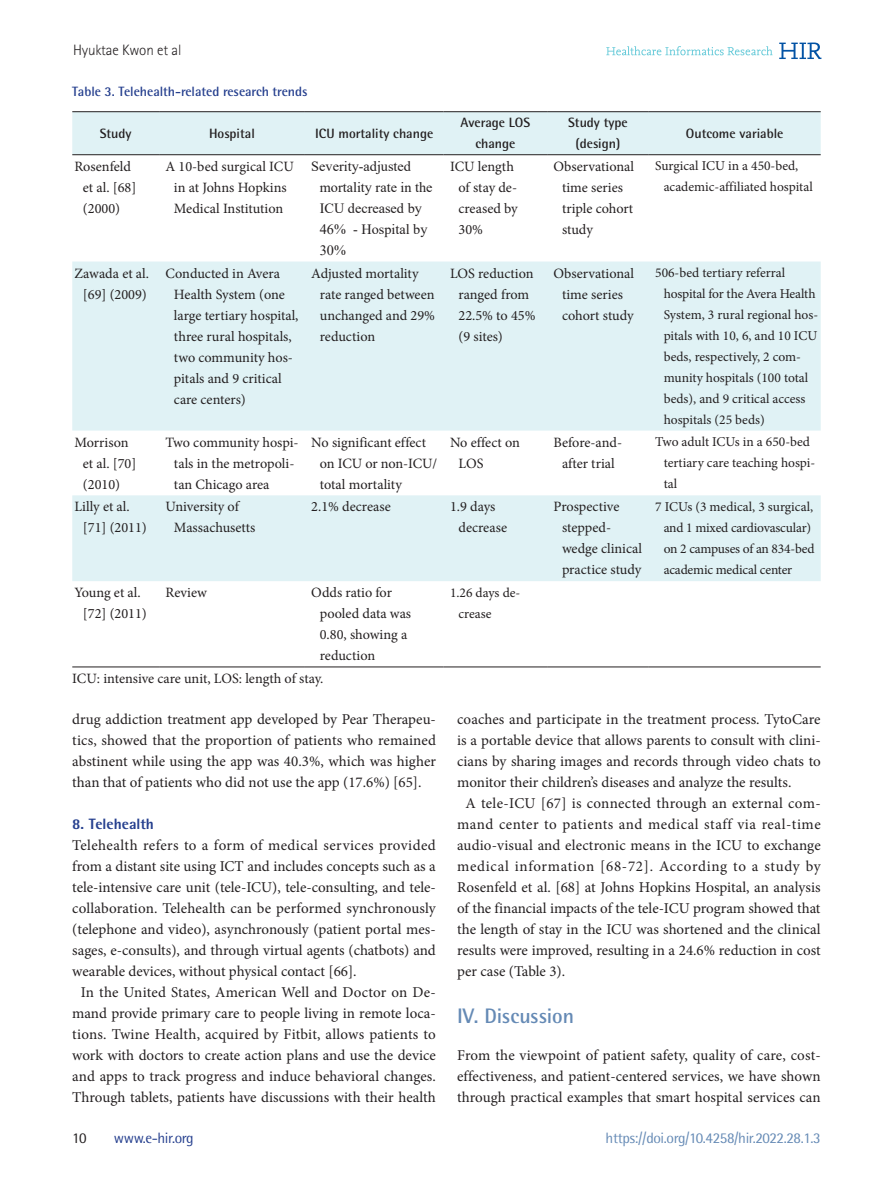
<style>
.page{position:relative;width:893px;height:1191px;background:#fff}
.page>*{position:absolute;margin:0;border:0;box-sizing:border-box;transform-origin:0 0}
.t1{font:700 21px "Rotis Semi Sans Std";color:#658ab5}
.t2{font:15px/21px "Minion Pro";color:#231f20;text-align:justify}
.t3{font:15px "Minion Pro";letter-spacing:.03em;color:#231f20}
.t4{font:15px "Minion Pro";letter-spacing:.035em;color:#231f20}
.t5{font:15px "Minion Pro";letter-spacing:.02em;color:#231f20}
.t6{font:15px "Minion Pro";letter-spacing:.045em;color:#231f20}
.t7{font:15px "Rotis Semi Sans Std";letter-spacing:-.025em;color:#658ab5}
.t8{font:300 15px "Rotis Sans Serif Std";letter-spacing:-.01em;color:#231f20}
.t9{font:15px "Rotis Semi Sans Std";letter-spacing:-.025em;color:#253f8e}
.t10{font:800 15px "Rotis Semi Sans Std";color:#253f8e}
.t11{font:15px "Rotis Semi Sans Std";color:#231f20}
.t12{font:14.25px/21px "Minion Pro";color:#231f20}
.t13{font:14.25px/21px "Times New Roman";color:#231f20}
.t14{font:13.5px/21px "Minion Pro";letter-spacing:-.005em;color:#231f20}
.t15{font:700 13.5px/21px "Rotis Semi Sans Std";color:#231f20;text-align:center}
.t16{font:700 13.5px "Rotis Semi Sans Std";letter-spacing:-.005em;color:#253f8e}
</style>
<div class="page">
<svg style="left:779px;top:43px;width:42px;height:16px"></svg>
<svg style="left:606px;top:46px;width:166px;height:9px"></svg>
<svg style="left:72px;top:112px;width:749px;height:469px;fill:#e0f2f5"></svg>
<hr style="left:72px;top:666px;width:87px;height:1px;background:#231f20">
<hr style="left:159px;top:666px;width:146px;height:1px;background:#231f20">
<hr style="left:305px;top:666px;width:139px;height:1px;background:#231f20">
<hr style="left:444px;top:666px;width:103px;height:1px;background:#231f20">
<hr style="left:547px;top:666px;width:102px;height:1px;background:#231f20">
<hr style="left:649px;top:666px;width:172px;height:1px;background:#231f20">
<hr style="left:72px;top:111px;width:87px;height:1px;background:#231f20">
<hr style="left:159px;top:111px;width:146px;height:1px;background:#231f20">
<hr style="left:305px;top:111px;width:139px;height:1px;background:#231f20">
<hr style="left:444px;top:111px;width:103px;height:1px;background:#231f20">
<hr style="left:547px;top:111px;width:102px;height:1px;background:#231f20">
<hr style="left:649px;top:111px;width:172px;height:1px;background:#231f20">
<hr style="left:72px;top:154px;width:87px;height:1px;background:#231f20">
<hr style="left:159px;top:154px;width:146px;height:1px;background:#231f20">
<hr style="left:305px;top:154px;width:139px;height:1px;background:#231f20">
<hr style="left:444px;top:154px;width:103px;height:1px;background:#231f20">
<hr style="left:547px;top:154px;width:102px;height:1px;background:#231f20">
<hr style="left:649px;top:154px;width:172px;height:1px;background:#231f20">
<p class="t8" style="left:73px;top:42px;width:110px">Hyuktae Kwon et al</p>
<p class="t16" style="left:72px;top:84px;width:237px">Table 3. Telehealth-related research trends</p>
<p class="t15" style="left:100px;top:123px;width:33px">Study</p>
<p class="t15" style="left:209px;top:123px;width:47px">Hospital</p>
<p class="t15" style="left:315px;top:123px;width:120px">ICU mortality change</p>
<p class="t15" style="left:461px;top:112px;width:71px">Average LOS change</p>
<p class="t15" style="left:568px;top:112px;width:61px">Study type (design)</p>
<p class="t15" style="left:686px;top:123px;width:99px">Outcome variable</p>
<p class="t12" style="left:74px;top:156px;width:63px;text-align:center">Rosenfeld et al. [68] (2000)</p>
<p class="t12" style="left:165px;top:156px;width:130px;text-align:center">A 10-bed surgical ICU in at Johns Hopkins<br>Medical Institution</p>
<p class="t13" style="left:320px;top:155px;width:114px;text-indent:-9px">Severity-adjusted mortality rate in the<br>ICU decreased by<br>46% - Hospital by<br>30%</p>
<p class="t12" style="left:458px;top:156px;width:61px;text-indent:-9px">ICU length of stay de&shy;creased by<br>30%</p>
<p class="t12" style="left:562px;top:156px;width:74px;text-indent:-9px">Observational time series triple cohort study</p>
<p class="t14" style="left:664px;top:155px;width:151px;text-indent:-9px">Surgical ICU in a 450-bed, academic-affiliated hospital</p>
<p class="t12" style="left:74px;top:262px;width:76px;text-align:center">Zawada et al. [69] (2009)</p>
<p class="t12" style="left:174px;top:262px;width:126px;text-indent:-9px">Conducted in Avera<br>Health System (one large tertiary hospital, three rural hospitals, two community hos&shy;pitals and 9 critical care centers)</p>
<p class="t12" style="left:320px;top:262px;width:117px;text-indent:-9px">Adjusted mortality rate ranged between unchanged and 29% reduction</p>
<p class="t12" style="left:458px;top:262px;width:78px;text-indent:-9px">LOS reduction ranged from<br>22.5% to 45% (9 sites)</p>
<p class="t12" style="left:553px;top:263px;width:82px;text-align:center">Observational time series cohort study</p>
<p class="t14" style="left:664px;top:262px;width:156px;text-indent:-9px">506-bed tertiary referral hospital for the Avera Health<br>System, 3 rural regional hos&shy;pitals with 10, 6, and 10 ICU beds, respectively, 2 com&shy;munity hospitals (100 total beds), and 9 critical access hospitals (25 beds)</p>
<p class="t12" style="left:74px;top:431px;width:63px;text-align:center">Morrison et al. [70] (2010)</p>
<p class="t12" style="left:174px;top:431px;width:126px;text-indent:-9px">Two community hospi&shy;tals in the metropoli&shy;tan Chicago area</p>
<p class="t12" style="left:320px;top:431px;width:119px;text-indent:-9px">No significant effect on ICU or non-ICU/ total mortality</p>
<p class="t12" style="left:458px;top:432px;width:63px;text-indent:-9px">No effect on<br>LOS</p>
<p class="t12" style="left:553px;top:432px;width:70px;text-align:center">Before-and&shy;after trial</p>
<p class="t14" style="left:664px;top:431px;width:153px;text-indent:-9px">Two adult ICUs in a 650-bed tertiary care teaching hospi&shy;tal</p>
<p class="t12" style="left:83px;top:496px;width:65px;text-indent:-9px">Lilly et al. [71] (2011)</p>
<p class="t12" style="left:174px;top:496px;width:83px;text-indent:-9px">University of<br>Massachusetts</p>
<p class="t12" style="left:311px;top:496px;width:81px">2.1% decrease</p>
<p class="t12" style="left:458px;top:496px;width:50px;text-indent:-9px">1.9 days decrease</p>
<p class="t12" style="left:562px;top:496px;width:82px;text-indent:-9px">Prospective stepped&shy;wedge clinical practice study</p>
<p class="t14" style="left:664px;top:496px;width:152px;text-indent:-9px">7 ICUs (3 medical, 3 surgical, and 1 mixed cardiovascular) on 2 campuses of an 834-bed academic medical center</p>
<p class="t12" style="left:74px;top:582px;width:74px;text-align:center">Young et al. [72] (2011)</p>
<p class="t12" style="left:165px;top:582px;width:43px">Review</p>
<p class="t12" style="left:320px;top:582px;width:93px;text-indent:-9px">Odds ratio for pooled data was<br>0.80, showing a reduction</p>
<p class="t14" style="left:458px;top:582px;width:63px;text-indent:-9px">1.26 days de&shy;crease</p>
<p class="t12" style="left:72px;top:668px;width:253px">ICU: intensive care unit, LOS: length of stay.</p>
<p class="t2" style="left:72px;top:708px;width:365px">drug addiction treatment app developed by Pear Therapeu&shy;tics, showed that the proportion of patients who remained abstinent while using the app was 40.3%, which was higher than that of patients who did not use the app (17.6%) [65].</p>
<p class="t10" style="left:72px;top:814px;width:83px">8. Telehealth</p>
<p class="t3" style="left:72px;top:835px;width:365px">Telehealth refers to a form of medical services provided</p>
<p class="t2" style="left:72px;top:855px;width:365px">from a distant site using ICT and includes concepts such as a</p>
<p class="t2" style="left:72px;top:876px;width:365px">tele-intensive care unit (tele-ICU), tele-consulting, and tele-</p>
<p class="t2" style="left:72px;top:897px;width:365px">collaboration. Telehealth can be performed synchronously</p>
<p class="t2" style="left:72px;top:918px;width:365px">(telephone and video), asynchronously (patient portal mes-</p>
<p class="t2" style="left:72px;top:939px;width:365px">sages, e-consults), and through virtual agents (chatbots) and</p>
<p class="t2" style="left:72px;top:960px;width:286px">wearable devices, without physical contact [66].</p>
<p class="t2" style="left:81px;top:981px;width:356px">In the United States, American Well and Doctor on De-</p>
<p class="t2" style="left:72px;top:1002px;width:365px">mand provide primary care to people living in remote loca-</p>
<p class="t2" style="left:72px;top:1023px;width:365px">tions. Twine Health, acquired by Fitbit, allows patients to</p>
<p class="t2" style="left:72px;top:1044px;width:365px">work with doctors to create action plans and use the device</p>
<p class="t2" style="left:72px;top:1065px;width:365px">and apps to track progress and induce behavioral changes.</p>
<p class="t2" style="left:72px;top:1086px;width:365px">Through tablets, patients have discussions with their health</p>
<p class="t11" style="left:72px;top:1128px;width:16px">10</p>
<p class="t9" style="left:114px;top:1128px;width:81px">www.e-hir.org</p>
<p class="t2" style="left:457px;top:708px;width:365px">coaches and participate in the treatment process. TytoCare</p>
<p class="t2" style="left:457px;top:729px;width:365px">is a portable device that allows parents to consult with clini-</p>
<p class="t2" style="left:457px;top:750px;width:365px">cians by sharing images and records through video chats to</p>
<p class="t2" style="left:457px;top:771px;width:336px">monitor their children’s diseases and analyze the results.</p>
<p class="t5" style="left:466px;top:793px;width:357px">A tele-ICU [67] is connected through an external com-</p>
<p class="t4" style="left:457px;top:814px;width:365px">mand center to patients and medical staff via real-time</p>
<p class="t2" style="left:457px;top:834px;width:365px">audio-visual and electronic means in the ICU to exchange</p>
<p class="t6" style="left:457px;top:856px;width:365px">medical information [68-72]. According to a study by</p>
<p class="t2" style="left:457px;top:876px;width:365px">Rosenfeld et al. [68] at Johns Hopkins Hospital, an analysis</p>
<p class="t2" style="left:457px;top:897px;width:365px">of the financial impacts of the tele-ICU program showed that</p>
<p class="t2" style="left:457px;top:918px;width:365px">the length of stay in the ICU was shortened and the clinical</p>
<p class="t2" style="left:457px;top:939px;width:365px">results were improved, resulting in a 24.6% reduction in cost</p>
<p class="t2" style="left:457px;top:960px;width:110px">per case (Table 3).</p>
<h1 class="t1" style="left:457px;top:1003px;width:118px">IV. Discussion</h1>
<p class="t2" style="left:457px;top:1044px;width:365px">From the viewpoint of patient safety, quality of care, cost&shy;effectiveness, and patient-centered services, we have shown through practical examples that smart hospital services can</p>
<p class="t7" style="left:606px;top:1128px;width:217px">https://doi.org/10.4258/hir.2022.28.1.3</p>
</div>
